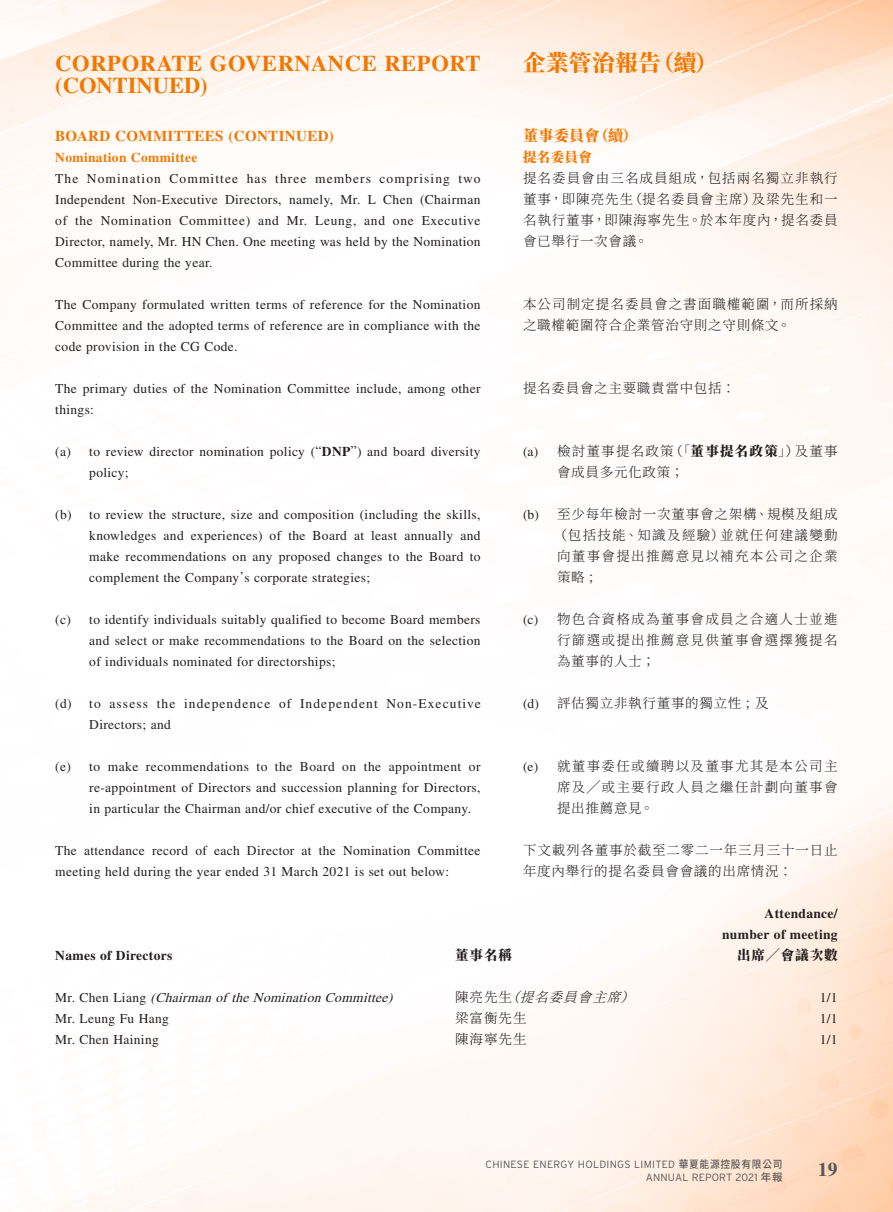
<style>
.page{position:relative;width:893px;height:1212px;background:#fff}
.page>*{position:absolute;margin:0;border:0;box-sizing:border-box;transform-origin:0 0}
.t1{font:700 22.5px "Times LT Std";letter-spacing:.03em;color:#f27700}
.t2{font:700 22.5px "Times LT Std";color:#f27700}
.t3{font:800 22.5px "Source Han Serif TC";letter-spacing:.025em;color:#f27700}
.t4{font:700 19.5px "Times LT Std";color:#57585a}
.Heading_1{font:700 15px "Times LT Std";letter-spacing:.025em;color:#f27700}
.C_Heading_1{font:800 15px "Source Han Serif TC";letter-spacing:.025em;color:#f27700}
.Body_Text{font:13.5px/21px "Times LT Std";letter-spacing:.025em;color:#231f20;text-align:justify}
.C_Body_Text{font:300 13.5px/21px "Source Han Serif TC";letter-spacing:.075em;color:#231f20;text-align:justify}
.Body_Text-2{font:13.5px/21px "Times LT Std";letter-spacing:.08em;color:#231f20}
.Body_Text-3{font:italic 13.5px "Times LT Std";color:#231f20}
.Body_Text-4{font:700 13.5px "Times LT Std";letter-spacing:.025em;color:#231f20}
.C_Body_Text-2{font:300 13.5px "Source Han Serif TC";letter-spacing:.055em;color:#231f20}
.Heading_2{font:700 13.5px "Times LT Std";letter-spacing:.025em;color:#f27700}
.Body_Text-5{font:italic 300 13.5px "Source Han Serif TC";color:#231f20}
.Body_Text-6{font:800 13.5px "Source Han Serif TC";letter-spacing:.075em;color:#231f20}
.Body_Text-7{font:300 13.5px "Source Han Serif TC";letter-spacing:.075em;color:#231f20}
.C_Heading_2{font:800 13.5px "Source Han Serif TC";letter-spacing:.025em;color:#f27700}
.t5{font:300 10.5px/13.5px "Interstate";letter-spacing:.03em;color:#57585a;text-align:right}
.s1{font-weight:700}
.s2{font-family:"Times LT Std";font-weight:400}
.s3{font-weight:800}
.s4{font-style:normal}
.s5{font-family:"Source Han Sans TC";font-weight:500}
</style>
<div class="page">
<h1 class="t1" style="left:55px;top:49px;width:427px">CORPORATE GOVERNANCE REPORT</h1>
<h1 class="t3" style="left:523px;top:50px;width:196px">企業管治報告（續）</h1>
<h1 class="t2" style="left:55px;top:72px;width:154px">(CONTINUED)</h1>
<p class="C_Heading_1" style="left:523px;top:127px;width:116px">董事委員會（續）</p>
<p class="C_Heading_2" style="left:523px;top:149px;width:70px">提名委員會</p>
<p class="C_Body_Text" style="left:523px;top:168px;width:316px">提名委員會由三名成員組成，包括兩名獨立非執行董事，即陳亮先生（提名委員會主席）及梁先生和一名執行董事，即陳海寧先生。於本年度內，提名委員會已舉行一次會議。</p>
<p class="Heading_1" style="left:55px;top:127px;width:280px">BOARD COMMITTEES (CONTINUED)</p>
<p class="Heading_2" style="left:55px;top:149px;width:144px">Nomination Committee</p>
<p class="Body_Text" style="left:55px;top:168px;width:427px">The Nomination Committee has three members comprising two Independent Non-Executive Directors, namely, Mr. L Chen (Chairman of the Nomination Committee) and Mr. Leung, and one Executive Director, namely, Mr. HN Chen. One meeting was held by the Nomination Committee during the year.</p>
<p class="Body_Text" style="left:55px;top:294px;width:427px">The Company formulated written terms of reference for the Nomination Committee and the adopted terms of reference are in compliance with the code provision in the CG Code.</p>
<p class="Body_Text" style="left:55px;top:378px;width:427px">The primary duties of the Nomination Committee include, among other things:</p>
<p class="Body_Text" style="left:89px;top:441px;width:393px;text-indent:-34px">(a) to review director nomination policy (“<span class="s1">DNP</span>”) and board diversity policy;</p>
<p class="Body_Text" style="left:89px;top:504px;width:393px;text-indent:-34px">(b) to review the structure, size and composition (including the skills, knowledges and experiences) of the Board at least annually and make recommendations on any proposed changes to the Board to complement the Company’s corporate strategies;</p>
<p class="Body_Text" style="left:89px;top:609px;width:393px;text-indent:-34px">(c) to identify individuals suitably qualified to become Board members and select or make recommendations to the Board on the selection of individuals nominated for directorships;</p>
<p class="Body_Text-2" style="left:89px;top:693px;width:393px;text-indent:-34px">(d) to assess the independence of Independent Non-Executive<br>Directors; and</p>
<p class="Body_Text" style="left:89px;top:756px;width:393px;text-indent:-34px">(e) to make recommendations to the Board on the appointment or re-appointment of Directors and succession planning for Directors, in particular the Chairman and/or chief executive of the Company.</p>
<p class="Body_Text" style="left:55px;top:840px;width:427px">The attendance record of each Director at the Nomination Committee meeting held during the year ended 31 March 2021 is set out below:</p>
<p class="C_Body_Text" style="left:523px;top:294px;width:316px">本公司制定提名委員會之書面職權範圍，而所採納之職權範圍符合企業管治守則之守則條文。</p>
<p class="C_Body_Text-2" style="left:523px;top:380px;width:214px">提名委員會之主要職責當中包括：</p>
<p class="C_Body_Text" style="left:557px;top:441px;width:282px;text-indent:-34px"><span class="s2">(a)</span> 檢討董事提名政策（「<span class="s3">董事提名政策</span>」）及董事會成員多元化政策；</p>
<p class="C_Body_Text" style="left:554px;top:504px;width:285px;text-indent:-31px"><span class="s2">(b)</span> 至少每年檢討一次董事會之架構、規模及組成（包括技能、知識及經驗）並就任何建議變動向董事會提出推薦意見以補充本公司之企業策略</p>
<p class="C_Body_Text" style="left:557px;top:609px;width:282px;text-indent:-34px"><span class="s2">(c)</span> 物色合資格成為董事會成員之合適人士並進行篩選或提出推薦意見供董事會選擇獲提名為董事的人士；</p>
<p class="C_Body_Text-2" style="left:523px;top:695px;width:220px"><span class="s2">(d)</span> 評估獨立非執行董事的獨立性</p>
<p class="C_Body_Text" style="left:557px;top:756px;width:282px;text-indent:-34px"><span class="s2">(e)</span> 就董事委任或續聘以及董事尤其是本公司主席及╱或主要行政人員之繼任計劃向董事會提出推薦意見。</p>
<p class="C_Body_Text" style="left:523px;top:840px;width:316px">下文載列各董事於截至二零二一年三月三十一日止年度內舉行的提名委員會會議的出席情況：</p>
<p class="Body_Text-4" style="left:765px;top:905px;width:75px">Attendance/</p>
<p class="Body_Text-4" style="left:722px;top:926px;width:117px">number of meeting</p>
<p class="Body_Text-4" style="left:55px;top:947px;width:119px">Names of Directors</p>
<p class="Body_Text-6" style="left:455px;top:947px;width:59px">董事名稱</p>
<p class="Body_Text-6" style="left:737px;top:947px;width:102px">出席╱會議次數</p>
<p class="Body_Text-3" style="left:55px;top:990px;width:343px"><span class="s4">M r . C h e n L i a n g</span> (Chairman of theNomination Committee)</p>
<p class="Body_Text-5" style="left:455px;top:989px;width:191px"><span class="s4">陳亮先生</span>（提名委員會主席）</p>
<p class="Body_Text" style="left:820px;top:987px;width:19px">1/1</p>
<p class="Body_Text" style="left:55px;top:1008px;width:115px">Mr. Leung Fu Hang</p>
<p class="Body_Text-7" style="left:455px;top:1010px;width:73px">梁富衡先生</p>
<p class="Body_Text" style="left:820px;top:1008px;width:19px">1/1</p>
<p class="Body_Text" style="left:55px;top:1029px;width:105px">Mr. Chen Haining</p>
<p class="Body_Text-7" style="left:455px;top:1031px;width:73px">陳海寧先生</p>
<p class="Body_Text" style="left:820px;top:1029px;width:19px">1/1</p>
<p class="t5" style="left:485px;top:1157px;width:299px">CHINESE ENERGY HOLDINGS LIMITED <span class="s5">華夏能源控股有限公司<br></span>ANNUAL REPORT 2021 <span class="s5">年報</span></p>
<h2 class="t4" style="left:818px;top:1158px;width:21px">19</h2>
</div>
